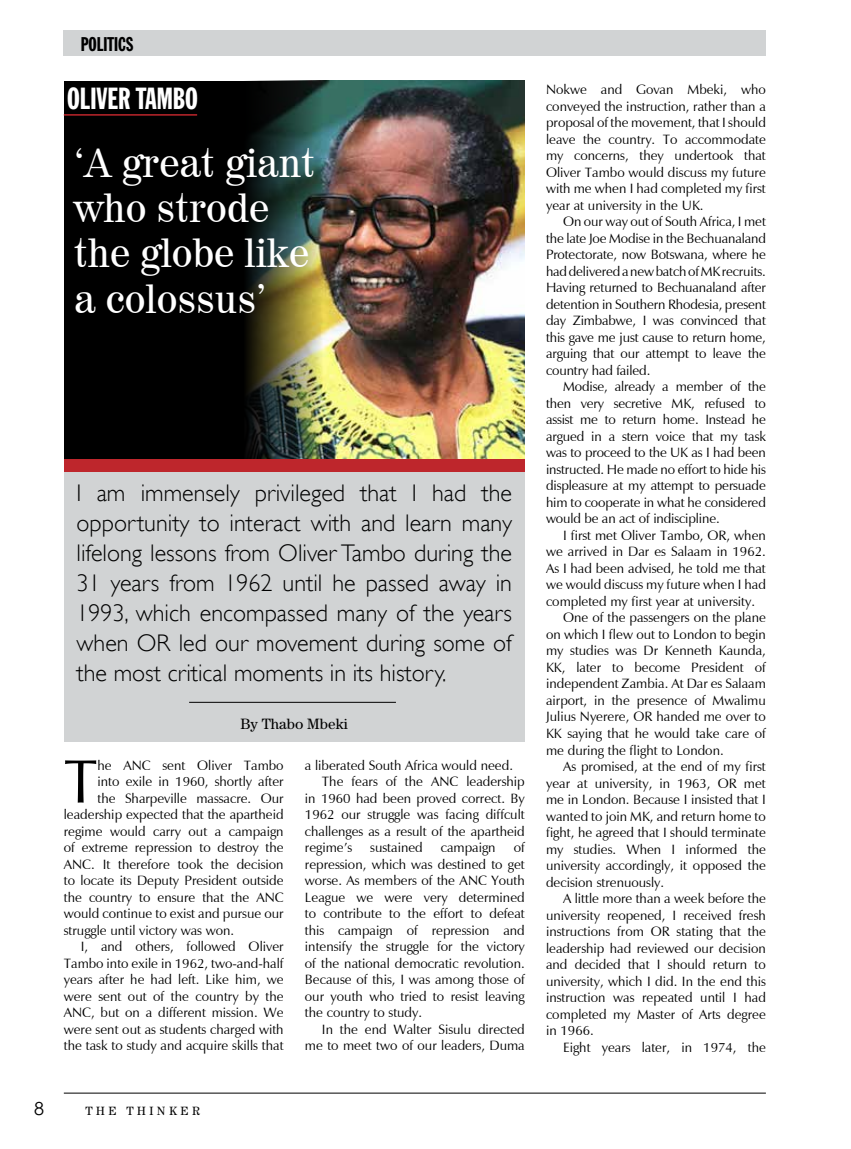
<style>
.page{position:relative;width:851px;height:1149px;background:#fff}
.page>*{position:absolute;margin:0;border:0;box-sizing:border-box;transform-origin:0 0}
.t1{font:61.8px "Zapf Humanist 601 BT";color:#000}
.t2{font:40.35px/45.3px "Century 725 BT";color:#fff}
.t3{font:30px "Franklin Gothic Extra Cond";color:#fff}
.t4{font:300 24px/30px "Gill Sans";color:#000;text-align:justify}
.t5{font:19.5px "Franklin Gothic Extra Cond";color:#000}
.t6{font:18px "Century Gothic";color:#000}
.t7{font:15px "Century";color:#000}
.t8{font:13.5px/16.5px "Zapf Humanist 601 BT";color:#000;text-align:justify}
.t9{font:12px "Century";letter-spacing:.29em;color:#000}
</style>
<div class="page">
<hr style="left:64px;top:1092px;width:701px;height:1px;background:#000">
<div style="left:64px;top:81px;width:460px;height:378px;background:#000"></div>
<img style="left:247px;top:81px;width:277px;height:378px">
<div style="left:64px;top:30px;width:701px;height:25px;background:#d1d3d4"></div>
<div style="left:64px;top:471px;width:460px;height:270px;background:#d1d3d4"></div>
<div style="left:64px;top:459px;width:460px;height:13px;background:#be262c"></div>
<hr style="left:189px;top:701px;width:207px;height:1px;background:#000">
<hr style="left:64px;top:114px;width:133px;height:2px;background:#be262c">
<h3 class="t5" style="left:81px;top:33px;width:54px">POLITICS</h3>
<h3 class="t3" style="left:67px;top:82px;width:132px">OLIVER TAMBO</h3>
<h2 class="t2" style="left:74px;top:139px;width:243px">‘A great giant who strode the globe like a colossus’</h2>
<p class="t4" style="left:77px;top:477px;width:437px">I am immensely privileged that I had the opportunity to interact with and learn many lifelong lessons from Oliver Tambo during the 31 years from 1962 until he passed away in 1993, which encompassed many of the years when OR led our movement during some of the most critical moments in its history.</p>
<p class="t7" style="left:240px;top:715px;width:109px">By Thabo Mbeki</p>
<h1 class="t1" style="left:64px;top:742px;width:35px">T</h1>
<p class="t8" style="left:97px;top:756px;width:188px">he ANC sent Oliver Tambo</p>
<p class="t8" style="left:97px;top:773px;width:188px">into exile in 1960, shortly after</p>
<p class="t8" style="left:97px;top:789px;width:188px">the Sharpeville massacre. Our</p>
<p class="t8" style="left:64px;top:806px;width:221px">leadership expected that the apartheid</p>
<p class="t8" style="left:64px;top:822px;width:221px">regime would carry out a campaign</p>
<p class="t8" style="left:64px;top:839px;width:221px">of extreme repression to destroy the</p>
<p class="t8" style="left:64px;top:855px;width:221px">ANC. It therefore took the decision</p>
<p class="t8" style="left:64px;top:872px;width:221px">to locate its Deputy President outside</p>
<p class="t8" style="left:64px;top:888px;width:221px">the country to ensure that the ANC</p>
<p class="t8" style="left:64px;top:905px;width:221px">would continue to exist and pursue our</p>
<p class="t8" style="left:64px;top:921px;width:172px">struggle until victory was won.</p>
<p class="t8" style="left:81px;top:938px;width:204px">I, and others, followed Oliver</p>
<p class="t8" style="left:64px;top:954px;width:221px">Tambo into exile in 1962, two-and-half</p>
<p class="t8" style="left:64px;top:971px;width:221px">years after he had left. Like him, we</p>
<p class="t8" style="left:64px;top:987px;width:221px">were sent out of the country by the</p>
<p class="t8" style="left:64px;top:1004px;width:221px">ANC, but on a different mission. We</p>
<p class="t8" style="left:64px;top:1020px;width:221px">were sent out as students charged with</p>
<p class="t8" style="left:64px;top:1037px;width:221px">the task to study and acquire skills that</p>
<h3 class="t6" style="left:34px;top:1097px;width:11px">8</h3>
<p class="t9" style="left:85px;top:1103px;width:116px">THE THINKER</p>
<p class="t8" style="left:305px;top:756px;width:209px">a liberated South Africa would need.</p>
<p class="t8" style="left:322px;top:773px;width:204px">The fears of the ANC leadership</p>
<p class="t8" style="left:305px;top:789px;width:221px">in 1960 had been proved correct. By</p>
<p class="t8" style="left:305px;top:806px;width:221px">1962 our struggle was facing diffcult</p>
<p class="t8" style="left:305px;top:822px;width:221px">challenges as a result of the apartheid</p>
<p class="t8" style="left:305px;top:839px;width:49px">regime’s</p>
<p class="t8" style="left:370px;top:839px;width:54px">sustained</p>
<p class="t8" style="left:440px;top:839px;width:56px">campaign</p>
<p class="t8" style="left:305px;top:839px;width:221px;text-indent:209px">of repression, which was destined to get worse. As members of the ANC Youth League we were very determined to contribute to the effort to defeat this campaign of repression and intensify the struggle for the victory of the national democratic revolution.<br>Because of this, I was among those of our youth who tried to resist leaving the country to study.</p>
<p class="t8" style="left:305px;top:1020px;width:221px;text-align:right">In the end Walter Sisulu directed me to meet two of our leaders, Duma</p>
<p class="t8" style="left:546px;top:81px;width:221px">Nokwe and Govan Mbeki, who conveyed the instruction, rather than a proposal of the movement, that I should leave the country. To accommodate my concerns, they undertook that Oliver Tambo would discuss my future with me when I had completed my first year at university in the UK.</p>
<p class="t8" style="left:546px;top:213px;width:221px;text-indent:17px">On our way out of South Africa, I met the late Joe Modise in the Bechuanaland Protectorate, now Botswana, where he had delivered a new batch of MK recruits.<br>Having returned to Bechuanaland after detention in Southern Rhodesia, present day Zimbabwe, I was convinced that this gave me just cause to return home, arguing that our attempt to leave the country had failed.</p>
<p class="t8" style="left:546px;top:378px;width:221px;text-indent:17px">Modise, already a member of the then very secretive MK, refused to assist me to return home. Instead he argued in a stern voice that my task was to proceed to the UK as I had been instructed. He made no effort to hide his displeasure at my attempt to persuade him to cooperate in what he considered would be an act of indiscipline.</p>
<p class="t8" style="left:563px;top:527px;width:204px">I first met Oliver Tambo, OR, when</p>
<p class="t8" style="left:546px;top:543px;width:221px">we arrived in Dar es Salaam in 1962.</p>
<p class="t8" style="left:546px;top:560px;width:221px">As I had been advised, he told me that</p>
<p class="t8" style="left:546px;top:576px;width:221px">we would discuss my future when I had</p>
<p class="t8" style="left:546px;top:593px;width:211px">completed my first year at university.</p>
<p class="t8" style="left:563px;top:609px;width:204px">One of the passengers on the plane</p>
<p class="t8" style="left:546px;top:626px;width:221px">on which I flew out to London to begin</p>
<p class="t8" style="left:546px;top:642px;width:221px">my studies was Dr Kenneth Kaunda,</p>
<p class="t8" style="left:546px;top:658px;width:221px">KK, later to become President of</p>
<p class="t8" style="left:546px;top:675px;width:221px">independent Zambia. At Dar es Salaam</p>
<p class="t8" style="left:546px;top:691px;width:221px">airport, in the presence of Mwalimu</p>
<p class="t8" style="left:546px;top:708px;width:221px">Julius Nyerere, OR handed me over to</p>
<p class="t8" style="left:546px;top:724px;width:221px">KK saying that he would take care of</p>
<p class="t8" style="left:546px;top:741px;width:179px">me during the flight to London.</p>
<p class="t8" style="left:563px;top:757px;width:204px">As promised, at the end of my first</p>
<p class="t8" style="left:546px;top:774px;width:221px">year at university, in 1963, OR met</p>
<p class="t8" style="left:546px;top:790px;width:221px">me in London. Because I insisted that I</p>
<p class="t8" style="left:546px;top:807px;width:221px">wanted to join MK, and return home to</p>
<p class="t8" style="left:546px;top:823px;width:221px">fight, he agreed that I should terminate</p>
<p class="t8" style="left:546px;top:840px;width:221px">my studies. When I informed the</p>
<p class="t8" style="left:546px;top:856px;width:221px">university accordingly, it opposed the</p>
<p class="t8" style="left:546px;top:873px;width:120px">decision strenuously.</p>
<p class="t8" style="left:563px;top:889px;width:204px">A little more than a week before the</p>
<p class="t8" style="left:546px;top:906px;width:221px">university reopened, I received fresh</p>
<p class="t8" style="left:546px;top:922px;width:221px">instructions from OR stating that the</p>
<p class="t8" style="left:546px;top:939px;width:221px">leadership had reviewed our decision</p>
<p class="t8" style="left:546px;top:955px;width:221px">and decided that I should return to</p>
<p class="t8" style="left:546px;top:972px;width:221px">university, which I did. In the end this</p>
<p class="t8" style="left:546px;top:988px;width:221px">instruction was repeated until I had</p>
<p class="t8" style="left:546px;top:1005px;width:221px">completed my Master of Arts degree</p>
<p class="t8" style="left:546px;top:1021px;width:49px">in 1966.</p>
<p class="t8" style="left:563px;top:1038px;width:204px">Eight years later, in 1974, the</p>
</div>
